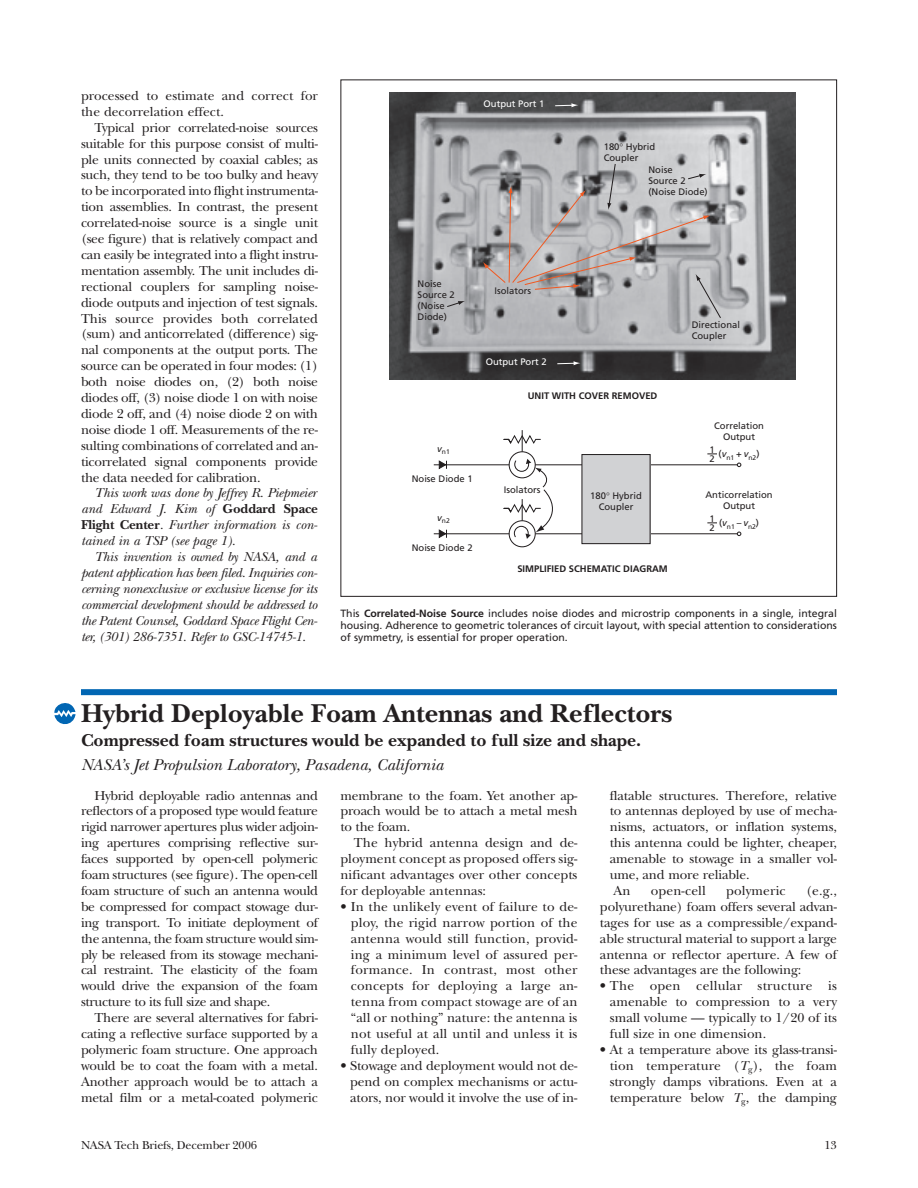
<style>
.page{position:relative;width:918px;height:1188px;background:#fff}
.page>*{position:absolute;margin:0;border:0;box-sizing:border-box;transform-origin:0 0}
.t1{font:700 27px "New Baskerville";color:#231f20}
.t2{font:700 18px "New Baskerville";color:#231f20}
.t3{font:italic 16.5px "New Baskerville";color:#231f20}
.t4{font:13.5px/15.9px "New Baskerville";letter-spacing:-.01em;color:#231f20;text-align:justify}
.t5{font:italic 13.5px/15.9px "New Baskerville";letter-spacing:-.015em;color:#231f20;text-align:justify}
.t6{font:13.5px "New Baskerville";letter-spacing:.01em;color:#231f20}
.t7{font:12px "New Baskerville";letter-spacing:-.015em;color:#231f20}
.t8{font:10.5px/12px "Frutiger";color:#231f20;text-align:justify}
.t9{font:9.45px/10.8px "Frutiger";color:#231f20}
.t10{font:700 9.45px "Frutiger";color:#231f20}
.t11{font:9.45px "Frutiger";color:#fff}
.t12{font:6.75px "Frutiger";color:#231f20}
.s1{font-weight:700;font-style:normal}
.s2{font-weight:700}
.s3{font-style:italic}
</style>
<div class="page">
<hr style="left:434px;top:464px;width:305px;height:1px;background:#231f20">
<svg style="left:438px;top:460px;width:9px;height:10px"></svg>
<svg style="left:737px;top:463px;width:4px;height:4px"></svg>
<hr style="left:434px;top:533px;width:305px;height:1px;background:#231f20">
<svg style="left:438px;top:529px;width:9px;height:9px"></svg>
<svg style="left:737px;top:532px;width:4px;height:4px"></svg>
<svg style="left:509px;top:521px;width:26px;height:26px"></svg>
<div style="left:509px;top:520px;width:27px;height:27px;border:1px solid #231f20;border-radius:50%"></div>
<div style="left:582px;top:455px;width:68px;height:89px;background:#d1d2d4"></div>
<div style="left:581px;top:454px;width:70px;height:90px;border:1px solid #231f20"></div>
<img style="left:390px;top:92px;width:405px;height:288px">
<svg style="left:503px;top:430px;width:62px;height:109px"></svg>
<svg style="left:446px;top:301px;width:19px;height:7px"></svg>
<svg style="left:556px;top:361px;width:24px;height:4px"></svg>
<svg style="left:554px;top:103px;width:24px;height:4px"></svg>
<svg style="left:483px;top:163px;width:239px;height:156px;background:#b1afb0"></svg>
<div style="left:81px;top:689px;width:756px;height:6px;background:#0166b3"></div>
<svg style="left:54px;top:703px;width:22px;height:21px"></svg>
<p class="t4" style="left:81px;top:89px;width:239px">processed to estimate and correct for the decorrelation effect.</p>
<p class="t4" style="left:81px;top:121px;width:239px;text-indent:14px">Typical prior correlated-noise sources suitable for this purpose consist of multi&shy;ple units connected by coaxial cables; as such, they tend to be too bulky and heavy to be incorporated into flight instrumenta&shy;tion assemblies. In contrast, the present correlated-noise source is a single unit (see figure) that is relatively compact and can easily be integrated into a flight instru&shy;mentation assembly. The unit includes di&shy;rectional couplers for sampling noise&shy;diode outputs and injection of test signals.<br>This source provides both correlated (sum) and anticorrelated (difference) sig&shy;nal components at the output ports. The source can be operated in four modes: (1) both noise diodes on, (2) both noise diodes off, (3) noise diode 1 on with noise diode 2 off, and (4) noise diode 2 on with noise diode 1 off. Measurements of the re&shy;sulting combinations of correlated and an&shy;ticorrelated signal components provide the data needed for calibration.</p>
<p class="t5" style="left:81px;top:487px;width:238px;text-indent:14px">This work was done by Jeffrey R. Piepmeier and Edward J. Kim of <span class="s1">Goddard Space Flight Center</span>. Further information is con&shy;tained in a TSP (see page 1).</p>
<p class="t5" style="left:81px;top:550px;width:238px;text-indent:14px">This invention is owned by NASA, and a patent application has been filed. Inquiries con&shy;cerning nonexclusive or exclusive license for its commercial development should be addressed to the Patent Counsel, Goddard Space Flight Cen&shy;ter, (301) 286-7351. Refer to GSC-14745-1.</p>
<p class="t11" style="left:484px;top:100px;width:62px">Output Port 1</p>
<p class="t9" style="left:604px;top:143px;width:53px">180 Hybrid<br>Coupler</p>
<p class="t9" style="left:648px;top:165px;width:61px">Noise<br>Source 2 (Noise Diode)</p>
<p class="t9" style="left:418px;top:279px;width:39px">Noise<br>Source 2 (Noise<br>Diode)</p>
<p class="t9" style="left:494px;top:286px;width:38px">Isolators</p>
<p class="t11" style="left:486px;top:358px;width:62px">Output Port 2</p>
<p class="t10" style="left:528px;top:392px;width:131px">UNIT WITH COVER REMOVED</p>
<p class="t9" style="left:692px;top:320px;width:50px">Directional<br>Coupler</p>
<p class="t9" style="left:714px;top:421px;width:51px;text-align:center">Correlation<br>Output</p>
<p class="t9" style="left:710px;top:445px;width:7px;line-height:9.8px">1<br>2</p>
<p class="t12" style="left:437px;top:449px;width:14px"><sup>v</sup>n1</p>
<p class="t12" style="left:719px;top:455px;width:42px"><sup>(</sup><sup>v</sup>n1 <sup>+</sup> <sup>v</sup>n2<sup>)</sup></p>
<p class="t9" style="left:412px;top:474px;width:62px">Noise Diode 1</p>
<p class="t9" style="left:504px;top:485px;width:38px">Isolators</p>
<p class="t9" style="left:705px;top:490px;width:69px;text-align:center">Anticorrelation<br>Output</p>
<p class="t9" style="left:710px;top:514px;width:7px;line-height:9.8px">1<br>2</p>
<p class="t9" style="left:590px;top:491px;width:53px;text-align:center">180 Hybrid<br>Coupler</p>
<p class="t12" style="left:437px;top:518px;width:14px"><sup>v</sup>n2</p>
<p class="t12" style="left:719px;top:523px;width:41px"><sup>(</sup><sup>v</sup>n1 <sup>–</sup> <sup>v</sup>n2<sup>)</sup></p>
<p class="t9" style="left:412px;top:543px;width:62px">Noise Diode 2</p>
<p class="t10" style="left:517px;top:564px;width:152px">SIMPLIFIED SCHEMATIC DIAGRAM</p>
<p class="t8" style="left:340px;top:608px;width:498px">This <span class="s2">Correlated-Noise Source</span> includes noise diodes and microstrip components in a single, integral housing. Adherence to geometric tolerances of circuit layout, with special attention to considerations of symmetry, is essential for proper operation.</p>
<h1 class="t1" style="left:81px;top:704px;width:593px">Hybrid Deployable Foam Antennas and Reflectors</h1>
<h2 class="t2" style="left:81px;top:734px;width:562px">Compressed foam structures would be expanded to full size and shape.</h2>
<p class="t3" style="left:81px;top:759px;width:364px">NASA’s Jet Propulsion Laboratory, Pasadena, California</p>
<p class="t4" style="left:81px;top:789px;width:239px;text-indent:14px">Hybrid deployable radio antennas and reflectors of a proposed type would feature rigid narrower apertures plus wider adjoin&shy;ing apertures comprising reflective sur&shy;faces supported by open-cell polymeric foam structures (see figure). The open-cell foam structure of such an antenna would be compressed for compact stowage dur&shy;ing transport. To initiate deployment of the antenna, the foam structure would sim&shy;ply be released from its stowage mechani&shy;cal restraint. The elasticity of the foam would drive the expansion of the foam structure to its full size and shape.</p>
<p class="t4" style="left:81px;top:1011px;width:239px;text-indent:14px">There are several alternatives for fabri&shy;cating a reflective surface supported by a polymeric foam structure. One approach would be to coat the foam with a metal.<br>Another approach would be to attach a metal film or a metal-coated polymeric</p>
<p class="t4" style="left:340px;top:789px;width:239px">membrane to the foam. Yet another ap&shy;proach would be to attach a metal mesh to the foam.</p>
<p class="t4" style="left:340px;top:837px;width:239px;text-indent:14px">The hybrid antenna design and de&shy;ployment concept as proposed offers sig&shy;nificant advantages over other concepts for deployable antennas:</p>
<p class="t4" style="left:351px;top:900px;width:228px;text-indent:-10px">• In the unlikely event of failure to de&shy;ploy, the rigid narrow portion of the antenna would still function, provid&shy;ing a minimum level of assured per&shy;formance. In contrast, most other concepts for deploying a large an&shy;tenna from compact stowage are of an “all or nothing” nature: the antenna is not useful at all until and unless it is fully deployed.</p>
<p class="t4" style="left:350px;top:1059px;width:229px;text-indent:-10px">• Stowage and deployment would not de&shy;pend on complex mechanisms or actu&shy;ators, nor would it involve the use of in-</p>
<p class="t4" style="left:610px;top:789px;width:229px;text-align:left">flatable structures. Therefore, relative to antennas deployed by use of mecha&shy;nisms, actuators, or inflation systems, this antenna could be lighter, cheaper, amenable to stowage in a smaller vol&shy;ume, and more reliable.<br>An</p>
<p class="t4" style="left:600px;top:884px;width:239px;text-indent:206px">(e.g., polyurethane) foam offers several advan&shy;tages for use as a compressible/expand&shy;able structural material to support a large antenna or reflector aperture. A few of these advantages are the following:</p>
<p class="t4" style="left:610px;top:980px;width:229px;text-indent:-10px">• The open cellular structure is amenable to compression to a very small volume — typically to 1/20 of its full size in one dimension.</p>
<p class="t4" style="left:610px;top:1043px;width:229px;text-indent:-10px">• At a temperature above its glass-transi&shy;tion temperature (<span class="s3">T</span><sub>g</sub>), the foam strongly damps vibrations. Even at a temperature below <span class="s3">T</span><sub>g</sub>, the damping</p>
<p class="t6" style="left:651px;top:886px;width:57px">open-cell</p>
<p class="t6" style="left:726px;top:886px;width:61px">polymeric</p>
<p class="t7" style="left:81px;top:1141px;width:178px">NASA Tech Briefs, December 2006</p>
<p class="t7" style="left:824px;top:1141px;width:14px">13</p>
</div>
